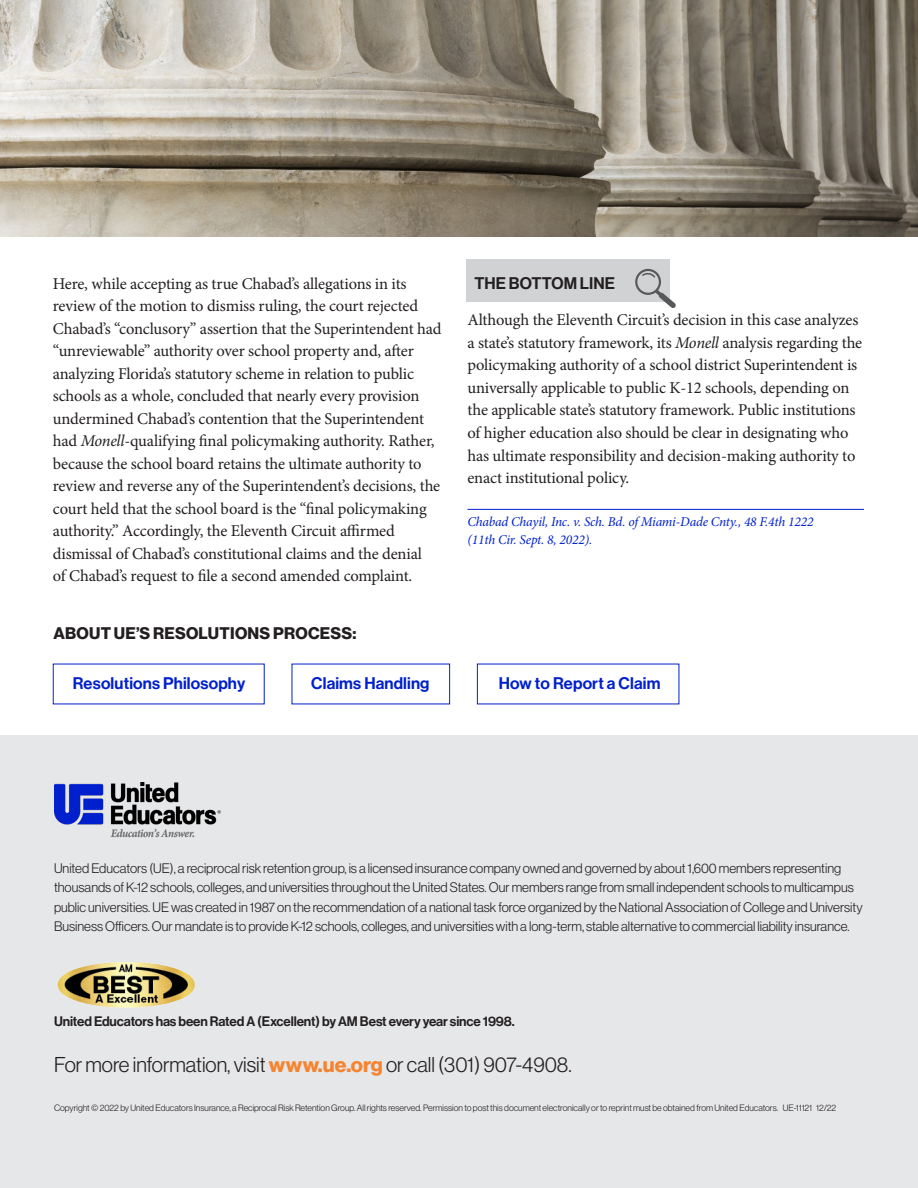
<style>
.page{position:relative;width:918px;height:1188px;background:#fff}
.page>*{position:absolute;margin:0;border:0;box-sizing:border-box;transform-origin:0 0}
.t1{font:21px "N Haas Grotesk DS Pro 45 Lt";color:#231f20}
.t2{font:16.5px/22.5px "Minion Pro";letter-spacing:-.01em;color:#231f20}
.t3{font:16.5px "N Haas Grotesk DS Pro 65 Md";letter-spacing:.01em;color:#0020cd}
.t4{font:16.5px "N Haas Grotesk DS Pro 75 Bd";letter-spacing:.015em;color:#231f20}
.t5{font:16.5px "N Haas Grotesk DS Pro 65 Md";letter-spacing:.005em;color:#231f20}
.t6{font:13.5px/19.5px "N Haas Grotesk DS Pro 45 Lt";color:#231f20}
.t7{font:italic 13.5px/18px "Minion Pro";letter-spacing:-.015em;color:#0020cd}
.t8{font:13.5px "N Haas Grotesk DS Pro 65 Md";letter-spacing:-.01em;color:#231f20}
.t9{font:9px "N Haas Grotesk DS Pro 45 Lt";color:#231f20}
.s1{font-style:italic}
.s2{font-family:"N Haas Grotesk DS Pro 75 Bd";color:#f58431}
</style>
<div class="page">
<div style="left:466px;top:259px;width:204px;height:43px;background:#d1d2d4"></div>
<svg style="left:635px;top:269px;width:41px;height:39px"></svg>
<div style="left:0;top:735px;width:918px;height:453px;background:#e6e7e9"></div>
<img style="left:54px;top:782px;width:167px;height:56px">
<img style="left:57px;top:962px;width:138px;height:46px">
<img style="left:0;top:0;width:918px;height:236px">
<hr style="left:467px;top:509px;width:397px;height:1px;background:#0020cd">
<p class="t2" style="left:53px;top:272px;width:390px">Here, while accepting as true Chabad’s allegations in its review of the motion to dismiss ruling, the court rejected Chabad’s “conclusory” assertion that the Superintendent had “unreviewable” authority over school property and, after analyzing Florida’s statutory scheme in relation to public schools as a whole, concluded that nearly every provision undermined Chabad’s contention that the Superintendent had <span class="s1">Monell</span>-qualifying final policymaking authority. Rather, because the school board retains the ultimate authority to review and reverse any of the Superintendent’s decisions, the court held that the school board is the “final policymaking authority.” Accordingly, the Eleventh Circuit affirmed dismissal of Chabad’s constitutional claims and the denial<br>of Chabad’s request to file a second amended complaint.</p>
<p class="t5" style="left:474px;top:274px;width:142px">THE BOTTOM LINE</p>
<p class="t2" style="left:467px;top:309px;width:396px">Although the Eleventh Circuit’s decision in this case analyzes a state’s statutory framework, its <span class="s1">Monell</span> analysis regarding the policymaking authority of a school district Superintendent is universally applicable to public K-12 schools, depending on the applicable state’s statutory framework. Public institutions of higher education also should be clear in designating who has ultimate responsibility and decision-making authority to enact institutional policy.</p>
<p class="t7" style="left:467px;top:512px;width:348px">Chabad Chayil, Inc. v. Sch. Bd. of Miami-Dade Cnty., 48 F.4th 1222 (11th Cir. Sept. 8, 2022).</p>
<p class="t4" style="left:53px;top:623px;width:305px">ABOUT UE’S RESOLUTIONS PROCESS:</p>
<p class="t3" style="left:73px;top:674px;width:174px">Resolutions Philosophy</p>
<p class="t3" style="left:311px;top:674px;width:120px">Claims Handling</p>
<p class="t3" style="left:499px;top:674px;width:163px">How to Report a Claim</p>
<p class="t6" style="left:54px;top:858px;width:810px">United Educators (UE), a reciprocal risk retention group, is a licensed insurance company owned and governed by about 1,600 members representing thousands of K-12 schools, colleges, and universities throughout the United States. Our members range from small independent schools to multicampus public universities. UE was created in 1987 on the recommendation of a national task force organized by the National Association of College and University Business Officers. Our mandate is to provide K-12 schools, colleges, and universities with a long-term, stable alternative to commercial liability insurance.</p>
<p class="t8" style="left:54px;top:1014px;width:462px">United Educators has been Rated A (Excellent) by AM Best every year since 1998.</p>
<p class="t1" style="left:54px;top:1053px;width:519px">For more information, visit <span class="s2">www.ue.org</span> or call (301) 907-4908.</p>
<p class="t9" style="left:54px;top:1103px;width:784px">Copyright © 2022 by United Educators Insurance, a Reciprocal Risk Retention Group. All rights reserved. Permission to post this document electronically or to reprint must be obtained from United Educators. UE-11121 12/22</p>
</div>
